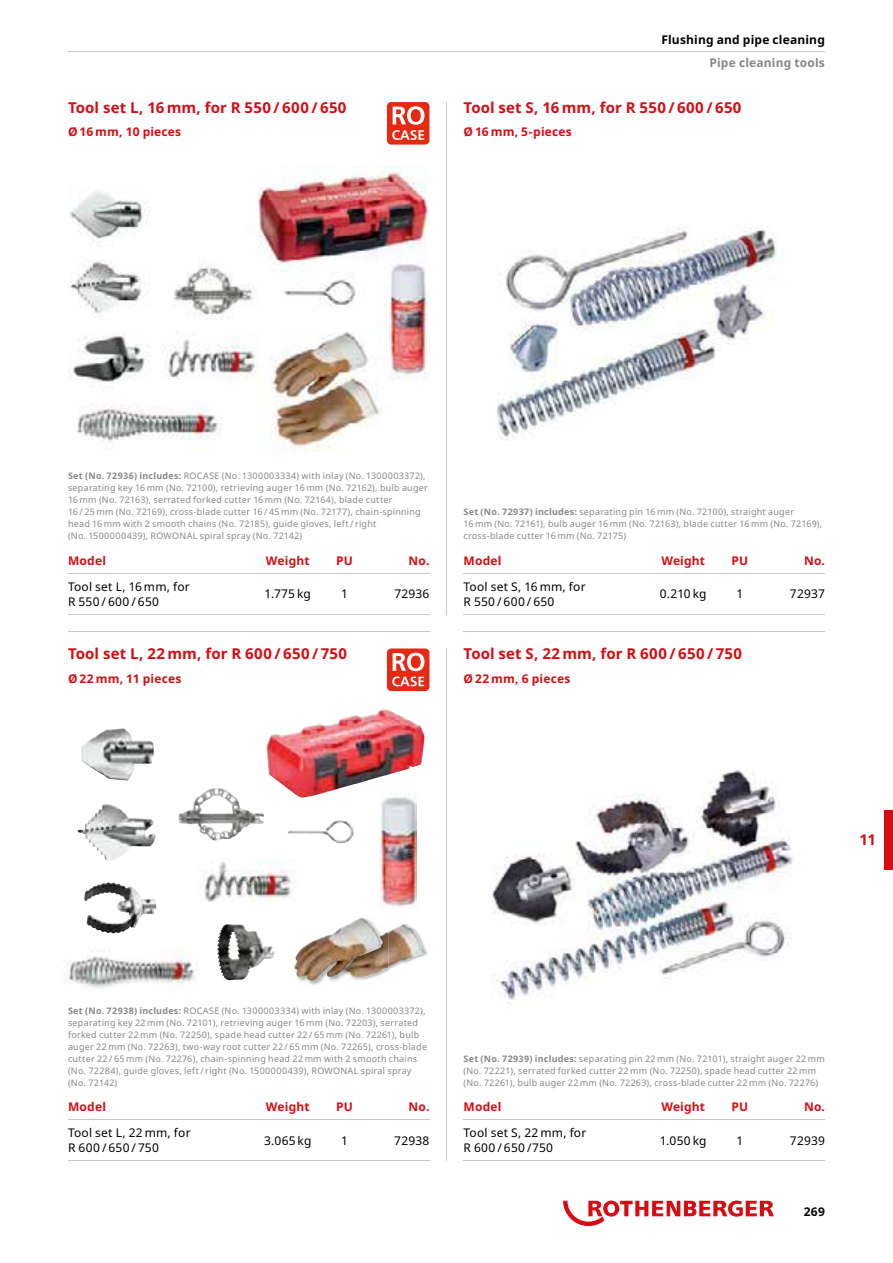
<style>
.page{position:relative;width:893px;height:1263px;background:#fff}
.page>*{position:absolute;margin:0;border:0;box-sizing:border-box;transform-origin:0 0}
.t1{font:700 15px "Noto Sans";letter-spacing:.01em;color:#d70c13}
.t2{font:12px/15px "Noto Sans";letter-spacing:.015em;color:#000}
.t3{font:700 12px "Noto Sans";letter-spacing:.015em;color:#d70c13}
.t4{font:700 12px "Noto Sans";letter-spacing:.015em;color:#000}
.t5{font:700 12px "Noto Sans";letter-spacing:.015em;color:#878786}
.t6{font:9px/12px "Noto Sans";letter-spacing:.025em;color:#878786}
.s1{font-weight:700}
</style>
<div class="page">
<hr style="left:68px;top:51px;width:757px;height:1px;background:#c5c6c6">
<svg style="left:563px;top:1200px;width:211px;height:26px"></svg>
<div style="left:884px;top:810px;width:9px;height:60px;background:#d70c13"></div>
<hr style="left:68px;top:631px;width:361px;height:1px;background:#c5c6c6">
<hr style="left:463px;top:631px;width:362px;height:1px;background:#c5c6c6">
<hr style="left:446px;top:102px;width:1px;height:512px;background:#c5c6c6">
<hr style="left:446px;top:648px;width:1px;height:513px;background:#c5c6c6">
<div style="left:387px;top:102px;width:42px;height:43px;background:#e52912;border-radius:4px"></div>
<svg style="left:392px;top:106px;width:32px;height:34px"></svg>
<img style="left:68px;top:167px;width:361px;height:284px">
<img style="left:497px;top:227px;width:280px;height:213px">
<img style="left:492px;top:769px;width:302px;height:235px">
<div style="left:387px;top:648px;width:42px;height:43px;background:#e52912;border-radius:4px"></div>
<svg style="left:392px;top:653px;width:32px;height:33px"></svg>
<img style="left:388px;top:948px;width:39px;height:23px">
<img style="left:388px;top:924px;width:37px;height:43px">
<img style="left:301px;top:981px;width:21px;height:4px">
<img style="left:383px;top:932px;width:5px;height:42px">
<img style="left:294px;top:918px;width:89px;height:63px">
<img style="left:267px;top:709px;width:157px;height:89px">
<img style="left:287px;top:820px;width:67px;height:24px">
<img style="left:199px;top:858px;width:95px;height:44px">
<img style="left:65px;top:948px;width:131px;height:40px">
<img style="left:78px;top:804px;width:78px;height:56px">
<img style="left:178px;top:788px;width:40px;height:44px">
<img style="left:84px;top:882px;width:73px;height:52px">
<img style="left:81px;top:728px;width:73px;height:52px">
<img style="left:217px;top:924px;width:58px;height:56px">
<img style="left:381px;top:794px;width:36px;height:113px">
<hr style="left:68px;top:573px;width:191px;height:1px;background:#c5c6c6">
<hr style="left:259px;top:573px;width:57px;height:1px;background:#c5c6c6">
<hr style="left:316px;top:573px;width:57px;height:1px;background:#c5c6c6">
<hr style="left:373px;top:573px;width:56px;height:1px;background:#c5c6c6">
<hr style="left:68px;top:614px;width:191px;height:1px;background:#c5c6c6">
<hr style="left:259px;top:614px;width:57px;height:1px;background:#c5c6c6">
<hr style="left:316px;top:614px;width:57px;height:1px;background:#c5c6c6">
<hr style="left:373px;top:614px;width:56px;height:1px;background:#c5c6c6">
<hr style="left:463px;top:573px;width:192px;height:1px;background:#c5c6c6">
<hr style="left:655px;top:573px;width:56px;height:1px;background:#c5c6c6">
<hr style="left:711px;top:573px;width:57px;height:1px;background:#c5c6c6">
<hr style="left:768px;top:573px;width:57px;height:1px;background:#c5c6c6">
<hr style="left:463px;top:614px;width:192px;height:1px;background:#c5c6c6">
<hr style="left:655px;top:614px;width:56px;height:1px;background:#c5c6c6">
<hr style="left:711px;top:614px;width:57px;height:1px;background:#c5c6c6">
<hr style="left:768px;top:614px;width:57px;height:1px;background:#c5c6c6">
<hr style="left:463px;top:1119px;width:192px;height:1px;background:#c5c6c6">
<hr style="left:655px;top:1119px;width:56px;height:1px;background:#c5c6c6">
<hr style="left:711px;top:1119px;width:57px;height:1px;background:#c5c6c6">
<hr style="left:768px;top:1119px;width:57px;height:1px;background:#c5c6c6">
<hr style="left:463px;top:1160px;width:192px;height:1px;background:#c5c6c6">
<hr style="left:655px;top:1160px;width:56px;height:1px;background:#c5c6c6">
<hr style="left:711px;top:1160px;width:57px;height:1px;background:#c5c6c6">
<hr style="left:768px;top:1160px;width:57px;height:1px;background:#c5c6c6">
<hr style="left:68px;top:1119px;width:191px;height:1px;background:#c5c6c6">
<hr style="left:259px;top:1119px;width:57px;height:1px;background:#c5c6c6">
<hr style="left:316px;top:1119px;width:57px;height:1px;background:#c5c6c6">
<hr style="left:373px;top:1119px;width:56px;height:1px;background:#c5c6c6">
<hr style="left:68px;top:1160px;width:191px;height:1px;background:#c5c6c6">
<hr style="left:259px;top:1160px;width:57px;height:1px;background:#c5c6c6">
<hr style="left:316px;top:1160px;width:57px;height:1px;background:#c5c6c6">
<hr style="left:373px;top:1160px;width:56px;height:1px;background:#c5c6c6">
<h1 class="t1" style="left:68px;top:97px;width:280px">Tool set L, 16 mm, for R 550 / 600 / 650</h1>
<h2 class="t3" style="left:68px;top:123px;width:115px">Ø 16 mm, 10 pieces</h2>
<h2 class="t4" style="left:661px;top:31px;width:165px">Flushing and pipe cleaning</h2>
<h2 class="t5" style="left:709px;top:54px;width:117px">Pipe cleaning tools</h2>
<h1 class="t1" style="left:463px;top:97px;width:279px">Tool set S, 16 mm, for R 550 / 600 / 650</h1>
<h2 class="t3" style="left:463px;top:123px;width:110px">Ø 16 mm, 5-pieces</h2>
<p class="t6" style="left:68px;top:470px;width:361px"><span class="s1">Set (No. 72936) includes:</span> ROCASE (No. 1300003334) with inlay (No. 1300003372), separating key 16 mm (No. 72100), retrieving auger 16 mm (No. 72162), bulb auger 16 mm (No. 72163), serrated forked cutter 16 mm (No. 72164), blade cutter<br>16 / 25 mm (No. 72169), cross-blade cutter 16 / 45 mm (No. 72177), chain-spinning head 16 mm with 2 smooth chains (No. 72185), guide gloves, left / right<br>(No. 1500000439), ROWONAL spiral spray (No. 72142)</p>
<h2 class="t3" style="left:68px;top:552px;width:39px">Model</h2>
<h2 class="t3" style="left:266px;top:552px;width:45px">Weight</h2>
<h2 class="t3" style="left:336px;top:552px;width:18px">PU</h2>
<h2 class="t3" style="left:409px;top:552px;width:22px">No.</h2>
<h2 class="t2" style="left:68px;top:579px;width:123px">Tool set L, 16 mm, for<br>R 550 / 600 / 650</h2>
<h2 class="t2" style="left:265px;top:586px;width:48px">1.775 kg</h2>
<h2 class="t2" style="left:341px;top:586px;width:8px">1</h2>
<h2 class="t2" style="left:394px;top:586px;width:37px">72936</h2>
<h1 class="t1" style="left:68px;top:643px;width:281px">Tool set L, 22 mm, for R 600 / 650 / 750</h1>
<h2 class="t3" style="left:68px;top:670px;width:115px">Ø 22 mm, 11 pieces</h2>
<p class="t6" style="left:463px;top:506px;width:360px"><span class="s1">Set (No. 72937) includes:</span> separating pin 16 mm (No. 72100), straight auger<br>16 mm (No. 72161), bulb auger 16 mm (No. 72163), blade cutter 16 mm (No. 72169), cross-blade cutter 16 mm (No. 72175)</p>
<h2 class="t3" style="left:463px;top:552px;width:39px">Model</h2>
<h2 class="t3" style="left:661px;top:552px;width:45px">Weight</h2>
<h2 class="t3" style="left:731px;top:552px;width:18px">PU</h2>
<h2 class="t3" style="left:804px;top:552px;width:22px">No.</h2>
<h2 class="t2" style="left:463px;top:579px;width:124px">Tool set S, 16 mm, for<br>R 550 / 600 / 650</h2>
<h2 class="t2" style="left:660px;top:586px;width:48px">0.210 kg</h2>
<h2 class="t2" style="left:736px;top:586px;width:8px">1</h2>
<h2 class="t2" style="left:790px;top:586px;width:37px">72937</h2>
<h1 class="t1" style="left:463px;top:643px;width:280px">Tool set S, 22 mm, for R 600 / 650 / 750</h1>
<h2 class="t3" style="left:463px;top:670px;width:108px">Ø 22 mm, 6 pieces</h2>
<h1 class="t1" style="left:859px;top:829px;width:18px">11</h1>
<p class="t6" style="left:68px;top:1005px;width:361px"><span class="s1">Set (No. 72938) includes:</span> ROCASE (No. 1300003334) with inlay (No. 1300003372), separating key 22 mm (No. 72101), retrieving auger 16 mm (No. 72203), serrated forked cutter 22 mm (No. 72250), spade head cutter 22 / 65 mm (No. 72261), bulb auger 22 mm (No. 72263), two-way root cutter 22 / 65 mm (No. 72265), cross-blade cutter 22 / 65 mm (No. 72276), chain-spinning head 22 mm with 2 smooth chains (No. 72284), guide gloves, left / right (No. 1500000439), ROWONAL spiral spray (No. 72142)</p>
<h2 class="t3" style="left:68px;top:1099px;width:39px">Model</h2>
<h2 class="t3" style="left:266px;top:1099px;width:45px">Weight</h2>
<h2 class="t3" style="left:336px;top:1099px;width:18px">PU</h2>
<h2 class="t3" style="left:409px;top:1099px;width:22px">No.</h2>
<h2 class="t2" style="left:68px;top:1125px;width:124px">Tool set L, 22 mm, for<br>R 600 / 650 / 750</h2>
<h2 class="t2" style="left:264px;top:1133px;width:49px">3.065 kg</h2>
<h2 class="t2" style="left:341px;top:1133px;width:8px">1</h2>
<h2 class="t2" style="left:394px;top:1133px;width:37px">72938</h2>
<p class="t6" style="left:463px;top:1053px;width:363px"><span class="s1">Set (No. 72939) includes:</span> separating pin 22 mm (No. 72101), straight auger 22 mm (No. 72221), serrated forked cutter 22 mm (No. 72250), spade head cutter 22 mm (No. 72261), bulb auger 22 mm (No. 72263), cross-blade cutter 22 mm (No. 72276)</p>
<h2 class="t3" style="left:463px;top:1099px;width:39px">Model</h2>
<h2 class="t3" style="left:661px;top:1099px;width:45px">Weight</h2>
<h2 class="t3" style="left:731px;top:1099px;width:18px">PU</h2>
<h2 class="t3" style="left:804px;top:1099px;width:22px">No.</h2>
<h2 class="t2" style="left:463px;top:1125px;width:124px">Tool set S, 22 mm, for<br>R 600 / 650 /750</h2>
<h2 class="t2" style="left:660px;top:1133px;width:48px">1.050 kg</h2>
<h2 class="t2" style="left:736px;top:1133px;width:8px">1</h2>
<h2 class="t2" style="left:790px;top:1133px;width:37px">72939</h2>
<h2 class="t4" style="left:804px;top:1203px;width:23px">269</h2>
</div>
